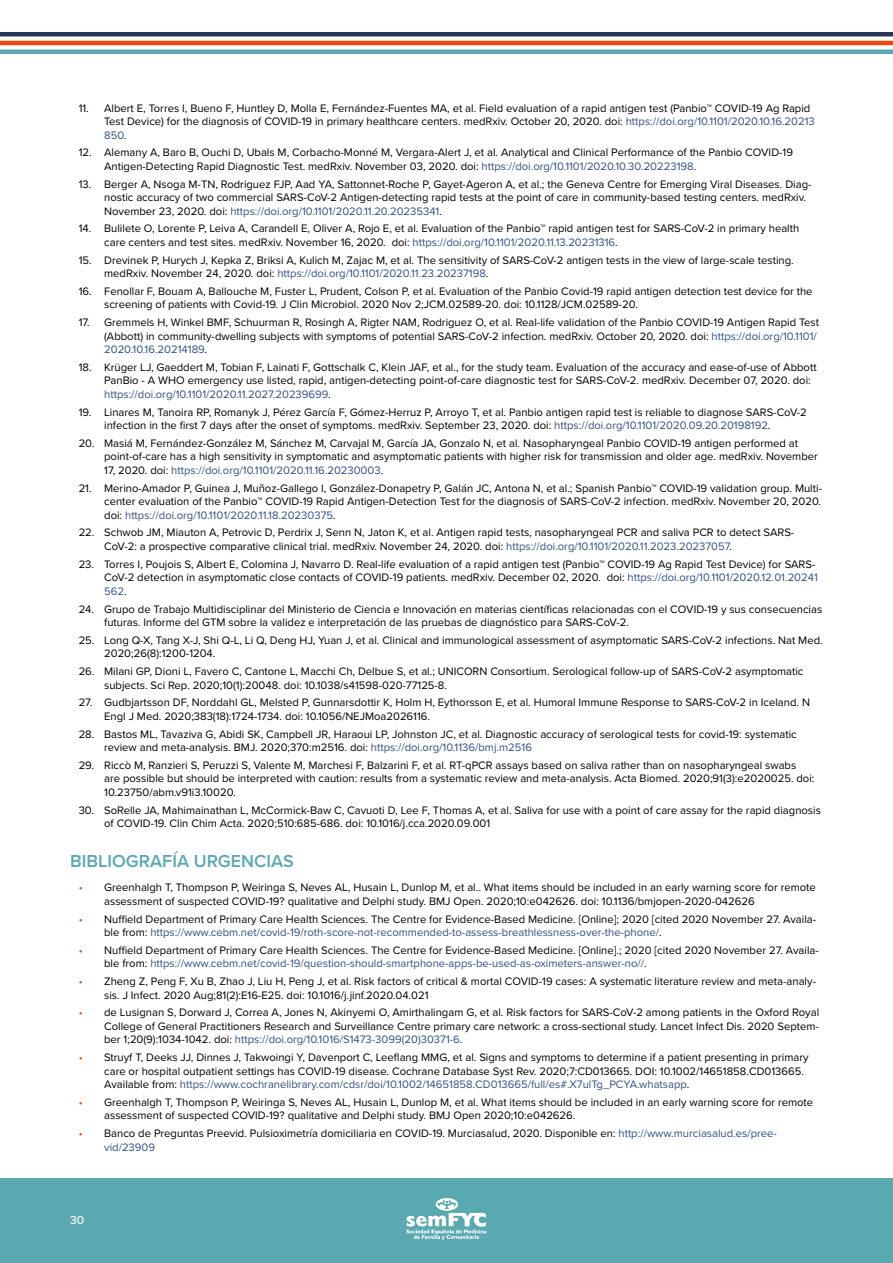
<style>
.page{position:relative;width:893px;height:1263px;background:#fff}
.page>*{position:absolute;margin:0;border:0;box-sizing:border-box;transform-origin:0 0}
.t1{font:600 18px "Proxima Nova";color:#5aa9b0}
.t2{font:500 12px "Proxima Nova";color:#fff}
.t3{font:11.25px/13.5px "Proxima Nova";color:#000}
.s1{color:#335084}
.s2{color:#e74b13}
</style>
<div class="page">
<hr style="left:0;top:41px;width:893px;height:4px;background:#e74b13">
<hr style="left:0;top:50px;width:893px;height:4px;background:#5aa9b0">
<hr style="left:0;top:32px;width:893px;height:4px;background:#263859">
<div style="left:0;top:1178px;width:893px;height:85px;background:#5aa9b0"></div>
<svg style="left:406px;top:1198px;width:81px;height:42px"></svg>
<p class="t3" style="left:104px;top:101px;width:712px;text-indent:-26px">11. Albert E, Torres I, Bueno F, Huntley D, Molla E, Fernández-Fuentes MA, et al. Field evaluation of a rapid antigen test (Panbio™ COVID-19 Ag Rapid<br>Test Device) for the diagnosis of COVID-19 in primary healthcare centers. medRxiv. October 20, 2020. doi: <span class="s1">https://doi.org/10.1101/2020.10.16.20213<br>850</span>.</p>
<p class="t3" style="left:104px;top:145px;width:690px;text-indent:-26px">12. Alemany A, Baro B, Ouchi D, Ubals M, Corbacho-Monné M, Vergara-Alert J, et al. Analytical and Clinical Performance of the Panbio COVID-19<br>Antigen-Detecting Rapid Diagnostic Test. medRxiv. November 03, 2020. doi: <span class="s1">https://doi.org/10.1101/2020.10.30.20223198</span>.</p>
<p class="t3" style="left:104px;top:177px;width:709px;text-indent:-26px">13. Berger A, Nsoga M-TN, Rodriguez FJP, Aad YA, Sattonnet-Roche P, Gayet-Ageron A, et al.; the Geneva Centre for Emerging Viral Diseases. Diag&shy;nostic accuracy of two commercial SARS-CoV-2 Antigen-detecting rapid tests at the point of care in community-based testing centers. medRxiv.<br>November 23, 2020. doi: <span class="s1">https://doi.org/10.1101/2020.11.20.20235341</span>.</p>
<p class="t3" style="left:104px;top:221px;width:697px;text-indent:-26px">14. Bulilete O, Lorente P, Leiva A, Carandell E, Oliver A, Rojo E, et al. Evaluation of the Panbio™ rapid antigen test for SARS-CoV-2 in primary health care centers and test sites. medRxiv. November 16, 2020. doi: <span class="s1">https://doi.org/10.1101/2020.11.13.20231316</span>.</p>
<p class="t3" style="left:104px;top:253px;width:691px;text-indent:-26px">15. Drevinek P, Hurych J, Kepka Z, Briksi A, Kulich M, Zajac M, et al. The sensitivity of SARS-CoV-2 antigen tests in the view of large-scale testing. medRxiv. November 24, 2020. doi: <span class="s1">https://doi.org/10.1101/2020.11.23.20237198</span>.</p>
<p class="t3" style="left:104px;top:284px;width:710px;text-indent:-26px">16. Fenollar F, Bouam A, Ballouche M, Fuster L, Prudent, Colson P, et al. Evaluation of the Panbio Covid-19 rapid antigen detection test device for the screening of patients with Covid-19. J Clin Microbiol. 2020 Nov 2;JCM.02589-20. doi: 10.1128/JCM.02589-20.</p>
<p class="t3" style="left:104px;top:315px;width:716px;text-indent:-26px">17. Gremmels H, Winkel BMF, Schuurman R, Rosingh A, Rigter NAM, Rodriguez O, et al. Real-life validation of the Panbio COVID-19 Antigen Rapid Test (Abbott) in community-dwelling subjects with symptoms of potential SARS-CoV-2 infection. medRxiv. October 20, 2020. doi: <span class="s1">https://doi.org/10.1101/<br>2020.10.16.20214189</span>.</p>
<p class="t3" style="left:104px;top:360px;width:714px;text-indent:-26px">18. Krüger LJ, Gaeddert M, Tobian F, Lainati F, Gottschalk C, Klein JAF, et al., for the study team. Evaluation of the accuracy and ease-of-use of Abbott<br>PanBio - A WHO emergency use listed, rapid, antigen-detecting point-of-care diagnostic test for SARS-CoV-2. medRxiv. December 07, 2020. doi: <span class="s1">https://doi.org/10.1101/2020.11.2027.20239699</span>.</p>
<p class="t3" style="left:104px;top:405px;width:704px;text-indent:-26px">19. Linares M, Tanoira RP, Romanyk J, Pérez García F, Gómez-Herruz P, Arroyo T, et al. Panbio antigen rapid test is reliable to diagnose SARS-CoV-2 infection in the first 7 days after the onset of symptoms. medRxiv. September 23, 2020. doi: <span class="s1">https://doi.org/10.1101/2020.09.20.20198192</span>.</p>
<p class="t3" style="left:104px;top:436px;width:715px;text-indent:-26px">20. Masiá M, Fernández-González M, Sánchez M, Carvajal M, García JA, Gonzalo N, et al. Nasopharyngeal Panbio COVID-19 antigen performed at point-of-care has a high sensitivity in symptomatic and asymptomatic patients with higher risk for transmission and older age. medRxiv. November<br>17, 2020. doi: <span class="s1">https://doi.org/10.1101/2020.11.16.20230003</span>.</p>
<p class="t3" style="left:104px;top:481px;width:719px;text-align:justify;text-indent:-26px">21. Merino-Amador P, Guinea J, Muñoz-Gallego I, González-Donapetry P, Galán JC, Antona N, et al.; Spanish Panbio™ COVID-19 validation group. Multi&shy;center evaluation of the Panbio™ COVID-19 Rapid Antigen-Detection Test for the diagnosis of SARS-CoV-2 infection. medRxiv. November 20, 2020. doi: <span class="s1">https://doi.org/10.1101/2020.11.18.20230375</span>.</p>
<p class="t3" style="left:104px;top:525px;width:692px;text-indent:-26px">22. Schwob JM, Miauton A, Petrovic D, Perdrix J, Senn N, Jaton K, et al. Antigen rapid tests, nasopharyngeal PCR and saliva PCR to detect SARS-<br>CoV-2: a prospective comparative clinical trial. medRxiv. November 24, 2020. doi: <span class="s1">https://doi.org/10.1101/2020.11.2023.20237057</span>.</p>
<p class="t3" style="left:104px;top:557px;width:715px;text-indent:-26px">23. Torres I, Poujois S, Albert E, Colomina J, Navarro D. Real-life evaluation of a rapid antigen test (Panbio™ COVID-19 Ag Rapid Test Device) for SARS-<br>CoV-2 detection in asymptomatic close contacts of COVID-19 patients. medRxiv. December 02, 2020. doi: <span class="s1">https://doi.org/10.1101/2020.12.01.20241<br>562</span>.</p>
<p class="t3" style="left:104px;top:601px;width:720px;text-indent:-26px">24. Grupo de Trabajo Multidisciplinar del Ministerio de Ciencia e Innovación en materias científicas relacionadas con el COVID-19 y sus consecuencias futuras. Informe del GTM sobre la validez e interpretación de las pruebas de diagnóstico para SARS-CoV-2.</p>
<p class="t3" style="left:104px;top:633px;width:720px;text-indent:-26px">25. Long Q-X, Tang X-J, Shi Q-L, Li Q, Deng HJ, Yuan J, et al. Clinical and immunological assessment of asymptomatic SARS-CoV-2 infections. Nat Med.<br>2020;26(8):1200-1204.</p>
<p class="t3" style="left:104px;top:664px;width:701px;text-indent:-26px">26. Milani GP, Dioni L, Favero C, Cantone L, Macchi Ch, Delbue S, et al.; UNICORN Consortium. Serological follow-up of SARS-CoV-2 asymptomatic subjects. Sci Rep. 2020;10(1):20048. doi: 10.1038/s41598-020-77125-8.</p>
<p class="t3" style="left:104px;top:695px;width:707px;text-indent:-26px">27. Gudbjartsson DF, Norddahl GL, Melsted P, Gunnarsdottir K, Holm H, Eythorsson E, et al. Humoral Immune Response to SARS-CoV-2 in Iceland. N<br>Engl J Med. 2020;383(18):1724-1734. doi: 10.1056/NEJMoa2026116.</p>
<p class="t3" style="left:104px;top:726px;width:694px;text-indent:-26px">28. Bastos ML, Tavaziva G, Abidi SK, Campbell JR, Haraoui LP, Johnston JC, et al. Diagnostic accuracy of serological tests for covid-19: systematic review and meta-analysis. BMJ. 2020;370:m2516. doi: <span class="s1">https://doi.org/10.1136/bmj.m2516</span></p>
<p class="t3" style="left:104px;top:758px;width:712px;text-indent:-26px">29. Riccò M, Ranzieri S, Peruzzi S, Valente M, Marchesi F, Balzarini F, et al. RT-qPCR assays based on saliva rather than on nasopharyngeal swabs are possible but should be interpreted with caution: results from a systematic review and meta-analysis. Acta Biomed. 2020;91(3):e2020025. doi:<br>10.23750/abm.v91i3.10020.</p>
<p class="t3" style="left:104px;top:802px;width:718px;text-indent:-26px">30. SoRelle JA, Mahimainathan L, McCormick-Baw C, Cavuoti D, Lee F, Thomas A, et al. Saliva for use with a point of care assay for the rapid diagnosis of COVID-19. Clin Chim Acta. 2020;510:685-686. doi: 10.1016/j.cca.2020.09.001</p>
<h1 class="t1" style="left:70px;top:848px;width:225px">BIBLIOGRAFÍA URGENCIAS</h1>
<p class="t3" style="left:104px;top:880px;width:713px;text-indent:-26px"><span class="s2">•</span> Greenhalgh T, Thompson P, Weiringa S, Neves AL, Husain L, Dunlop M, et al.. What items should be included in an early warning score for remote assessment of suspected COVID-19? qualitative and Delphi study. BMJ Open. 2020;10:e042626. doi: 10.1136/bmjopen-2020-042626</p>
<p class="t3" style="left:104px;top:911px;width:714px;text-indent:-26px"><span class="s2">•</span> Nuffield Department of Primary Care Health Sciences. The Centre for Evidence-Based Medicine. [Online]; 2020 [cited 2020 November 27. Availa&shy;ble from: <span class="s1">https://www.cebm.net/covid-19/roth-score-not-recommended-to-assess-breathlessness-over-the-phone/</span>.</p>
<p class="t3" style="left:104px;top:943px;width:716px;text-indent:-26px"><span class="s2">•</span> Nuffield Department of Primary Care Health Sciences. The Centre for Evidence-Based Medicine. [Online].; 2020 [cited 2020 November 27. Availa&shy;ble from: <span class="s1">https://www.cebm.net/covid-19/question-should-smartphone-apps-be-used-as-oximeters-answer-no//</span>.</p>
<p class="t3" style="left:104px;top:974px;width:713px;text-indent:-26px"><span class="s2">•</span> Zheng Z, Peng F, Xu B, Zhao J, Liu H, Peng J, et al. Risk factors of critical &amp; mortal COVID-19 cases: A systematic literature review and meta-analy&shy;sis. J Infect. 2020 Aug;81(2):E16-E25. doi: 10.1016/j.jinf.2020.04.021</p>
<p class="t3" style="left:104px;top:1005px;width:716px;text-align:justify;text-indent:-26px"><span class="s2">•</span> de Lusignan S, Dorward J, Correa A, Jones N, Akinyemi O, Amirthalingam G, et al. Risk factors for SARS-CoV-2 among patients in the Oxford Royal College of General Practitioners Research and Surveillance Centre primary care network: a cross-sectional study. Lancet Infect Dis. 2020 Septem&shy;ber 1;20(9):1034-1042. doi: <span class="s1">https://doi.org/10.1016/S1473-3099(20)30371-6</span>.</p>
<p class="t3" style="left:104px;top:1050px;width:706px;text-indent:-26px"><span class="s2">•</span> Struyf T, Deeks JJ, Dinnes J, Takwoingi Y, Davenport C, Leeflang MMG, et al. Signs and symptoms to determine if a patient presenting in primary care or hospital outpatient settings has COVID-19 disease. Cochrane Database Syst Rev. 2020;7:CD013665. DOI: 10.1002/14651858.CD013665.<br>Available from: <span class="s1">https://www.cochranelibrary.com/cdsr/doi/10.1002/14651858.CD013665/full/es#.X7ulTg_PCYA.whatsapp</span>.</p>
<p class="t3" style="left:104px;top:1095px;width:711px;text-indent:-26px"><span class="s2">•</span> Greenhalgh T, Thompson P, Weiringa S, Neves AL, Husain L, Dunlop M, et al. What items should be included in an early warning score for remote assessment of suspected COVID-19? qualitative and Delphi study. BMJ Open 2020;10:e042626.</p>
<p class="t3" style="left:104px;top:1126px;width:674px;text-indent:-26px"><span class="s2">•</span> Banco de Preguntas Preevid. Pulsioximetría domiciliaria en COVID-19. Murciasalud, 2020. Disponible en: <span class="s1">http://www.murciasalud.es/pree&shy;vid/23909</span></p>
<p class="t2" style="left:70px;top:1211px;width:16px">30</p>
</div>
